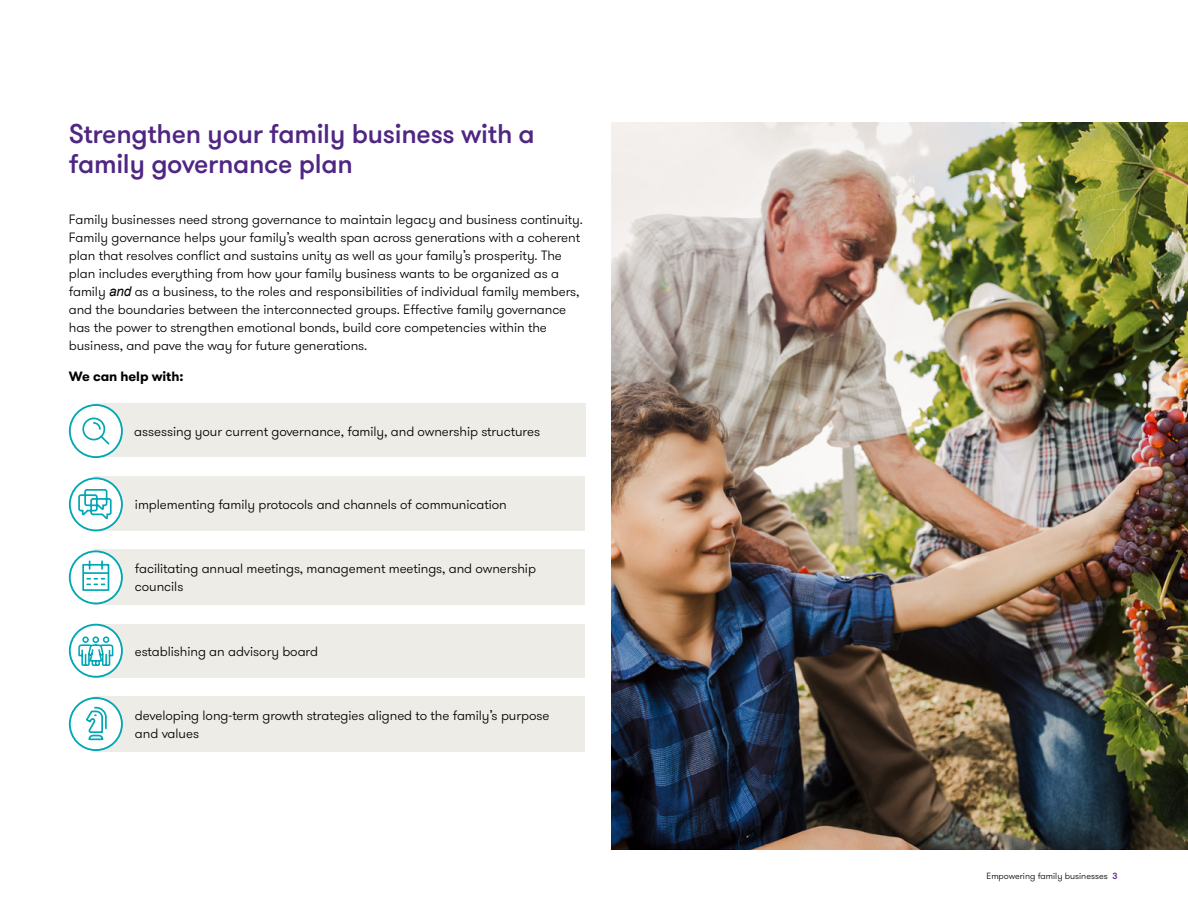
<style>
.page{position:relative;width:1188px;height:918px;background:#fff}
.page>*{position:absolute;margin:0;border:0;box-sizing:border-box;transform-origin:0 0}
.t1{font:500 27px/30px "GT Walsheim Pro";letter-spacing:-.01em;color:#4f2683}
.Body_Text{font:300 13.5px/18px "GT Walsheim Pro";letter-spacing:-.005em;color:#000}
.Body_text{font:300 13.5px/18px "GT Walsheim Pro";letter-spacing:-.005em;color:#000}
.Body_Text-2{font:700 13.5px "GT Walsheim Pro";letter-spacing:-.005em;color:#000}
.t2{font:300 9px "GT Walsheim Pro";color:#000}
.s1{font-family:"Arial";font-weight:400;font-style:italic}
.s2{font-weight:500;color:#4f2683}
</style>
<div class="page">
<div style="left:94px;top:404px;width:491px;height:54px;background:#eeece7"></div>
<svg style="left:69px;top:404px;width:54px;height:54px"></svg>
<div style="left:94px;top:477px;width:491px;height:54px;background:#eeece7"></div>
<svg style="left:69px;top:477px;width:54px;height:54px"></svg>
<div style="left:94px;top:550px;width:491px;height:55px;background:#eeece7"></div>
<svg style="left:69px;top:550px;width:54px;height:54px"></svg>
<hr style="left:83px;top:572px;width:25px;height:2px;background:#00a7b5">
<div style="left:94px;top:624px;width:491px;height:54px;background:#eeece7"></div>
<svg style="left:69px;top:624px;width:54px;height:54px"></svg>
<div style="left:94px;top:696px;width:491px;height:56px;background:#eeece7"></div>
<svg style="left:69px;top:697px;width:54px;height:54px"></svg>
<img style="left:611px;top:122px;width:577px;height:727px">
<h2 class="t1" style="left:69px;top:120px;width:467px">Strengthen your family business with a family governance plan</h2>
<p class="Body_Text" style="left:69px;top:211px;width:515px">Family businesses need strong governance to maintain legacy and business continuity.<br>Family governance helps your family’s wealth span across generations with a coherent plan that resolves conflict and sustains unity as well as your family’s prosperity. The plan includes everything from how your family business wants to be organized as a family <span class="s1">and</span> as a business, to the roles and responsibilities of individual family members, and the boundaries between the interconnected groups. Effective family governance has the power to strengthen emotional bonds, build core competencies within the business, and pave the way for future generations.</p>
<p class="Body_Text-2" style="left:69px;top:368px;width:116px">We can help with:</p>
<p class="Body_text" style="left:134px;top:422px;width:407px">assessing your current governance, family, and ownership structures</p>
<p class="Body_text" style="left:135px;top:496px;width:373px">implementing family protocols and channels of communication</p>
<p class="Body_text" style="left:135px;top:560px;width:403px">facilitating annual meetings, management meetings, and ownership councils</p>
<p class="Body_text" style="left:135px;top:642px;width:185px">establishing an advisory board</p>
<p class="Body_text" style="left:135px;top:707px;width:416px">developing long-term growth strategies aligned to the family’s purpose and values</p>
<p class="t2" style="left:986px;top:870px;width:133px">Empowering family businesses <span class="s2">3</span></p>
</div>
